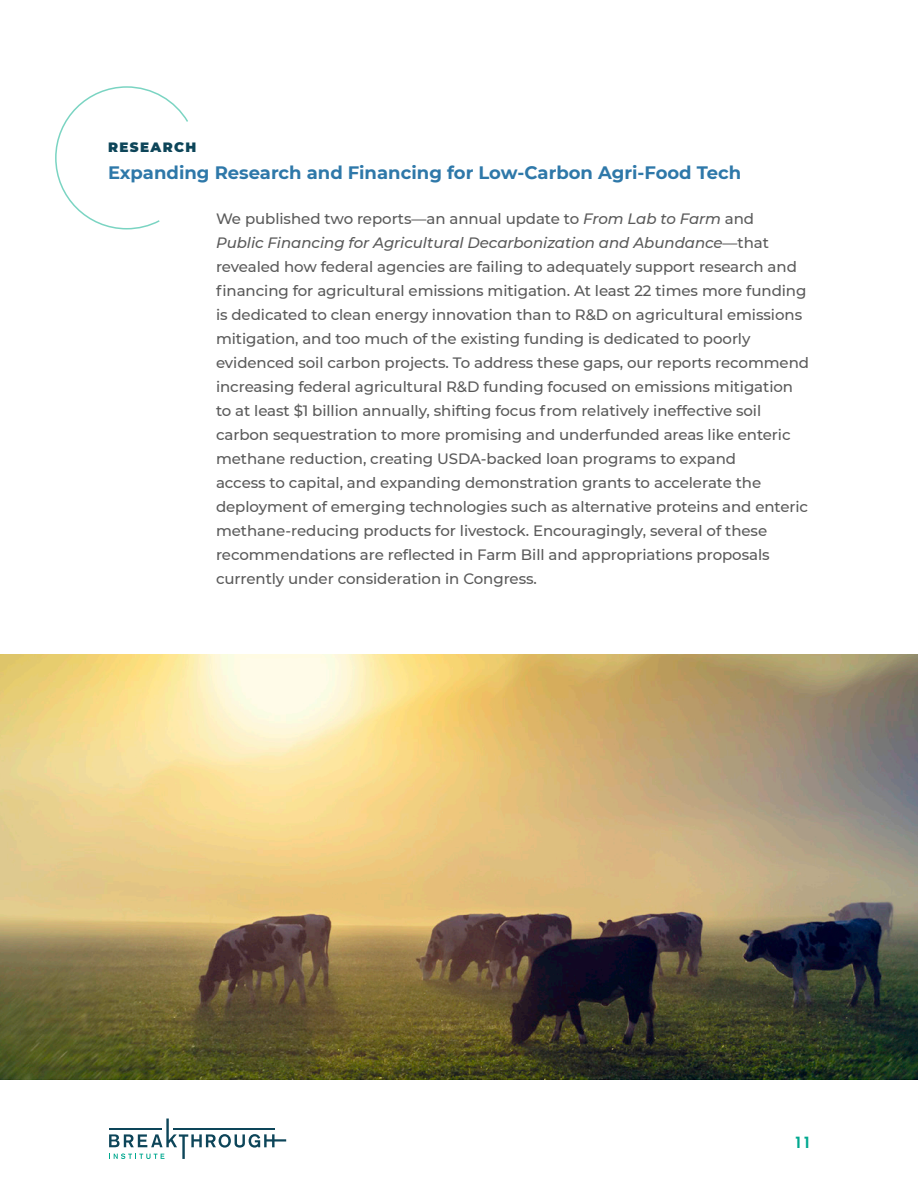
<style>
.page{position:relative;width:918px;height:1188px;background:#fff}
.page>*{position:absolute;margin:0;border:0;box-sizing:border-box;transform-origin:0 0}
.Head_18{font:700 18px "Montserrat";color:#2e78a9}
.Futura_10_75_16{font:500 15px/24px "Montserrat";letter-spacing:-.005em;color:#5a5a5a}
.t1{font:800 15px "Futura Std";color:#00a88f}
.Head_18-2{font:900 13.5px "Montserrat";letter-spacing:.1em;color:#0d4559}
.s1{font-style:italic}
</style>
<div class="page">
<svg style="left:109px;top:1119px;width:177px;height:40px"></svg>
<img style="left:0;top:654px;width:918px;height:426px">
<svg style="left:55px;top:86px;width:133px;height:144px"></svg>
<p class="Head_18-2" style="left:108px;top:137px;width:90px">RESEARCH</p>
<p class="Head_18" style="left:108px;top:160px;width:635px">Expanding Research and Financing for Low-Carbon Agri-Food Tech</p>
<p class="Futura_10_75_16" style="left:216px;top:206px;width:595px">We published two reports—an annual update to <span class="s1">From Lab to Farm</span> and<br><span class="s1">Public Financing for Agricultural Decarbonization and Abundance</span>—that revealed how federal agencies are failing to adequately support research and financing for agricultural emissions mitigation. At least 22 times more funding is dedicated to clean energy innovation than to R&amp;D on agricultural emissions mitigation, and too much of the existing funding is dedicated to poorly evidenced soil carbon projects. To address these gaps, our reports recommend increasing federal agricultural R&amp;D funding focused on emissions mitigation to at least $1 billion annually, shifting focus from relatively ineffective soil carbon sequestration to more promising and underfunded areas like enteric methane reduction, creating USDA-backed loan programs to expand<br>access to capital, and expanding demonstration grants to accelerate the deployment of emerging technologies such as alternative proteins and enteric methane-reducing products for livestock. Encouragingly, several of these recommendations are reflected in Farm Bill and appropriations proposals currently under consideration in Congress.</p>
<p class="t1" style="left:794px;top:1132px;width:19px">11</p>
</div>
